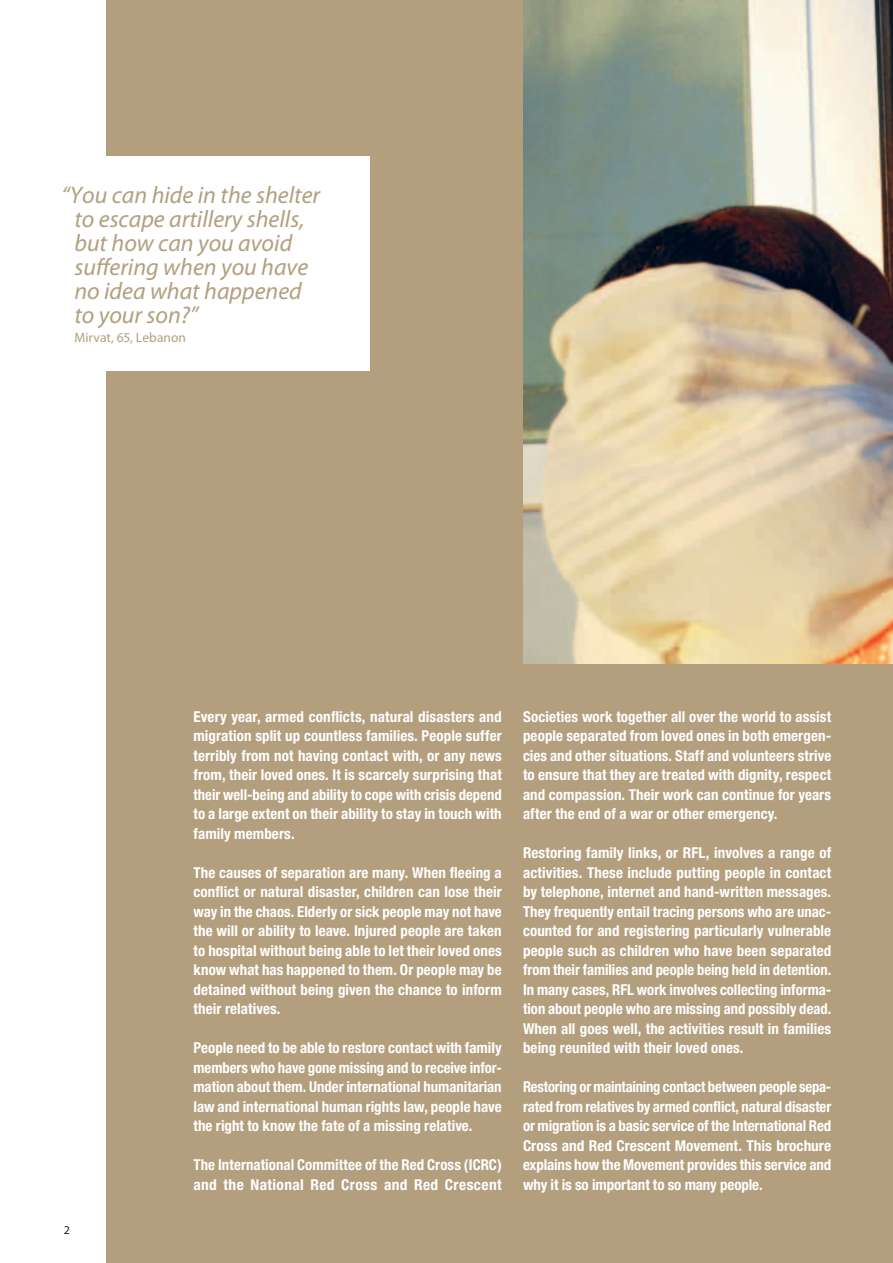
<style>
.page{position:relative;width:893px;height:1263px;background:#fff}
.page>*{position:absolute;margin:0;border:0;box-sizing:border-box;transform-origin:0 0}
.t1{font:italic 24px/24px "Myriad Pro";color:#b39f7e}
.t2{font:700 condensed 15px/19.5px "Helvetica Neue";letter-spacing:.005em;color:#fff;text-align:justify}
.t3{font:13.5px "Myriad Pro";letter-spacing:.005em;color:#b39f7e}
.t4{font:12px "Myriad Pro";color:#231f20}
</style>
<div class="page">
<div style="left:106px;top:0;width:787px;height:1263px;background:#b39f7e"></div>
<img style="left:523px;top:0;width:370px;height:663px">
<div style="left:62px;top:156px;width:308px;height:214px;background:#fff"></div>
<h1 class="t1" style="left:74px;top:182px;width:247px;text-indent:-13px">“You can hide in the shelter to escape artillery shells, but how can you avoid suffering when you have no idea what happened to your son?”</h1>
<p class="t3" style="left:74px;top:329px;width:113px">Mirvat, 65, Lebanon</p>
<p class="t4" style="left:64px;top:1222px;width:8px">2</p>
<p class="t2" style="left:193px;top:706px;width:310px">Every year, armed conflicts, natural disasters and migration split up countless families. People suffer terribly from not having contact with, or any news from, their loved ones. It is scarcely surprising that their well-being and ability to cope with crisis depend to a large extent on their ability to stay in touch with family members.</p>
<p class="t2" style="left:193px;top:862px;width:310px">The causes of separation are many. When fleeing a conflict or natural disaster, children can lose their way in the chaos. Elderly or sick people may not have the will or ability to leave. Injured people are taken to hospital without being able to let their loved ones know what has happened to them. Or people may be detained without being given the chance to inform their relatives.</p>
<p class="t2" style="left:193px;top:1038px;width:310px">People need to be able to restore contact with family members who have gone missing and to receive infor&shy;mation about them. Under international humanitarian law and international human rights law, people have the right to know the fate of a missing relative.</p>
<p class="t2" style="left:193px;top:1155px;width:310px">The International Committee of the Red Cross (ICRC) and the National Red Cross and Red Crescent</p>
<p class="t2" style="left:523px;top:706px;width:310px">Societies work together all over the world to assist people separated from loved ones in both emergen&shy;cies and other situations. Staff and volunteers strive to ensure that they are treated with dignity, respect and compassion. Their work can continue for years after the end of a war or other emergency.</p>
<p class="t2" style="left:523px;top:843px;width:310px">Restoring family links, or RFL, involves a range of activities. These include putting people in contact by telephone, internet and hand-written messages.<br>They frequently entail tracing persons who are unac&shy;counted for and registering particularly vulnerable people such as children who have been separated from their families and people being held in detention.<br>In many cases, RFL work involves collecting informa&shy;tion about people who are missing and possibly dead.<br>When all goes well, the activities result in families being reunited with their loved ones.</p>
<p class="t2" style="left:523px;top:1077px;width:310px">Restoring or maintaining contact between people sepa&shy;rated from relatives by armed conflict, natural disaster or migration is a basic service of the International Red Cross and Red Crescent Movement. This brochure explains how the Movement provides this service and why it is so important to so many people.</p>
</div>
